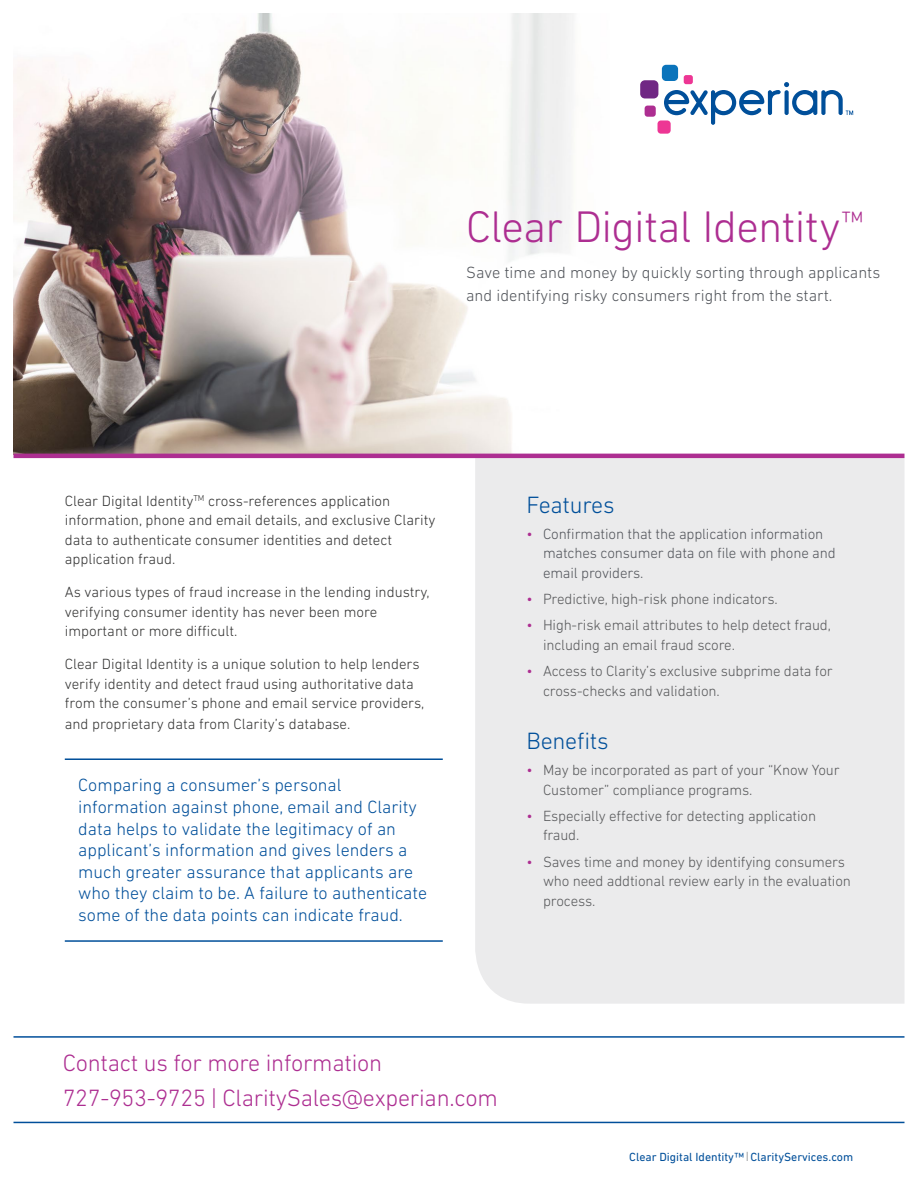
<style>
.page{position:relative;width:918px;height:1188px;background:#fff}
.page>*{position:absolute;margin:0;border:0;box-sizing:border-box;transform-origin:0 0}
.t1{font:300 45px "DIN Next W1 G";letter-spacing:-.015em;color:#ad2e91}
.t2{font:300 24px/34.5px "DIN Next W1 G";letter-spacing:-.01em;color:#ad2e91}
.t3{font:300 24px "DIN Next W1 G";letter-spacing:-.01em;color:#004f9a}
.t4{font:300 18px/21.6px "DIN Next W1 G";color:#004f9a}
.t5{font:300 16.5px/22.5px "DIN Next W1 G";color:#52555b}
.t6{font:300 15px/19.5px "DIN Next W1 G";letter-spacing:-.01em;color:#58595b}
.t7{font:300 15px/19.5px "DIN Next W1 G";color:#343433}
.t8{font:300 15px/19.5px "DIN Next W1 G";color:#323232}
.t9{font:300 15px/19.5px "DIN Next W1 G";letter-spacing:-.01em;color:#52555b}
.t10{font:12px "DIN Next W1 G";color:#004f9a}
.s1{color:#ad2e91}
</style>
<div class="page">
<hr style="left:14px;top:1036px;width:890px;height:2px;background:#004f9a">
<hr style="left:14px;top:1122px;width:890px;height:1px;background:#004f9a">
<img style="left:14px;top:14px;width:890px;height:440px">
<hr style="left:65px;top:758px;width:378px;height:2px;background:#004f9a">
<hr style="left:65px;top:940px;width:378px;height:2px;background:#004f9a">
<div style="left:475px;top:458px;width:429px;height:546px;background:#ebebec"></div>
<hr style="left:14px;top:454px;width:890px;height:4px;background:#ad2e91">
<div style="left:662px;top:65px;width:16px;height:16px;background:#0b74bb;border-radius:4px"></div>
<div style="left:640px;top:80px;width:18px;height:18px;background:#702784;border-radius:5px"></div>
<div style="left:645px;top:106px;width:11px;height:11px;background:#ad2e91;border-radius:3px"></div>
<div style="left:658px;top:120px;width:13px;height:14px;background:#ed3694;border-radius:3px"></div>
<div style="left:684px;top:75px;width:9px;height:9px;background:#ed3694;border-radius:2px"></div>
<svg style="left:664px;top:82px;width:189px;height:43px"></svg>
<h1 class="t1" style="left:466px;top:201px;width:399px">Clear Digital Identity<sup>™</sup></h1>
<p class="t5" style="left:466px;top:261px;width:416px">Save time and money by quickly sorting through applicants and identifying risky consumers right from the start.</p>
<p class="t8" style="left:65px;top:491px;width:372px">Clear Digital Identity<sup>TM</sup> cross-references application information, phone and email details, and exclusive Clarity data to authenticate consumer identities and detect application fraud.</p>
<p class="t7" style="left:65px;top:582px;width:367px">As various types of fraud increase in the lending industry, verifying consumer identity has never been more important or more difficult.</p>
<p class="t7" style="left:65px;top:654px;width:361px">Clear Digital Identity is a unique solution to help lenders verify identity and detect fraud using authoritative data from the consumer’s phone and email service providers,</p>
<p class="t7" style="left:65px;top:714px;width:287px">and proprietary data from Clarity’s database.</p>
<p class="t4" style="left:78px;top:774px;width:350px">Comparing a consumer’s personal information against phone, email and Clarity data helps to validate the legitimacy of an applicant’s information and gives lenders a much greater assurance that applicants are who they claim to be. A failure to authenticate some of the data points can indicate fraud.</p>
<h2 class="t3" style="left:526px;top:491px;width:90px">Features</h2>
<p class="t9" style="left:543px;top:524px;width:294px;text-indent:-16px"><span class="s1">•</span> Confirmation that the application information matches consumer data on file with phone and email providers.</p>
<p class="t6" style="left:526px;top:589px;width:253px"><span class="s1">•</span> Predictive, high-risk phone indicators.</p>
<p class="t6" style="left:543px;top:615px;width:289px;text-indent:-16px"><span class="s1">•</span> High-risk email attributes to help detect fraud, including an email fraud score.</p>
<p class="t6" style="left:543px;top:661px;width:291px;text-indent:-16px"><span class="s1">•</span> Access to Clarity’s exclusive subprime data for cross-checks and validation.</p>
<h2 class="t3" style="left:526px;top:727px;width:84px">Benefits</h2>
<p class="t6" style="left:543px;top:760px;width:298px;text-indent:-16px"><span class="s1">•</span> May be incorporated as part of your “Know Your<br>Customer” compliance programs.</p>
<p class="t6" style="left:543px;top:806px;width:275px;text-indent:-16px"><span class="s1">•</span> Especially effective for detecting application fraud.</p>
<p class="t6" style="left:543px;top:852px;width:309px;text-indent:-16px"><span class="s1">•</span> Saves time and money by identifying consumers who need addtional review early in the evaluation process.</p>
<h2 class="t2" style="left:63px;top:1046px;width:437px">Contact us for more information<br>727-953-9725 | ClaritySales@experian.com</h2>
<p class="t10" style="left:629px;top:1150px;width:225px">Clear Digital Identity™ ClarityServices.com</p>
</div>
